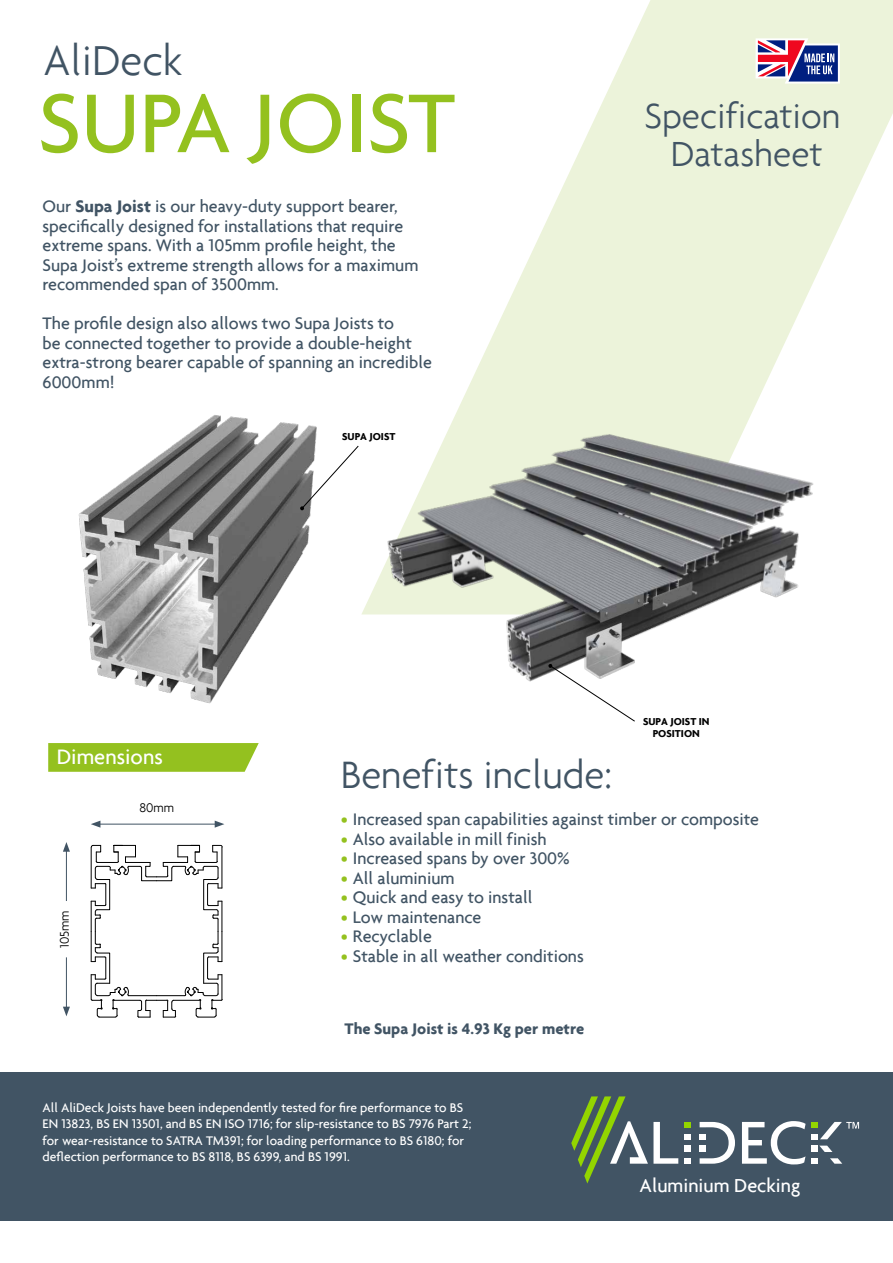
<style>
.page{position:relative;width:893px;height:1263px;background:#fff}
.page>*{position:absolute;margin:0;border:0;box-sizing:border-box;transform-origin:0 0}
.t1{font:500 90px "Agenda";color:#94c11f}
.t2{font:300 45px "Agenda";color:#415464}
.t3{font:300 41.1px "Agenda";color:#415464}
.t4{font:300 37.5px/37.5px "Agenda";color:#415464;text-align:center}
.t5{font:500 22.5px "Agenda";color:#fff}
.t6{font:500 20.25px "Agenda";color:#fff}
.t7{font:500 18px/19.5px "Agenda";color:#415464}
.t8{font:700 16.5px "Agenda";color:#415464}
.t9{font:500 13.5px/16.5px "Agenda";color:#fff}
.t10{font:300 13.5px "Agenda";color:#000}
.t11{font:700 10.8px/11.9px "Agenda";color:#000;text-align:center}
.s1{font-weight:700}
.s2{color:#94c11f}
</style>
<div class="page">
<svg style="left:364px;top:0;width:529px;height:614px;fill:#eff5e1"></svg>
<div style="left:0;top:1072px;width:893px;height:148px;background:#415464"></div>
<img style="left:78px;top:415px;width:286px;height:289px">
<img style="left:386px;top:431px;width:439px;height:251px">
<svg style="left:548px;top:664px;width:88px;height:58px"></svg>
<svg style="left:300px;top:445px;width:60px;height:65px"></svg>
<svg style="left:48px;top:743px;width:211px;height:29px;background:#98c328"></svg>
<svg style="left:91px;top:844px;width:132px;height:174px"></svg>
<hr style="left:98px;top:824px;width:119px;height:1px;background:#415464">
<svg style="left:215px;top:820px;width:9px;height:8px"></svg>
<svg style="left:91px;top:820px;width:9px;height:8px"></svg>
<hr style="left:66px;top:849px;width:1px;height:52px;background:#415464">
<svg style="left:63px;top:842px;width:7px;height:10px"></svg>
<hr style="left:66px;top:957px;width:1px;height:52px;background:#415464">
<svg style="left:63px;top:1007px;width:7px;height:9px"></svg>
<svg style="left:684px;top:1122px;width:6px;height:5px"></svg>
<svg style="left:742px;top:1121px;width:64px;height:43px"></svg>
<svg style="left:571px;top:1096px;width:107px;height:87px"></svg>
<svg style="left:684px;top:1158px;width:6px;height:6px"></svg>
<svg style="left:684px;top:1134px;width:6px;height:5px"></svg>
<div style="left:684px;top:1145px;width:6px;height:7px;background:#fff"></div>
<svg style="left:700px;top:1122px;width:35px;height:42px"></svg>
<div style="left:700px;top:1145px;width:6px;height:7px;background:#fff"></div>
<div style="left:812px;top:1145px;width:6px;height:7px;background:#fff"></div>
<svg style="left:819px;top:1145px;width:13px;height:7px"></svg>
<svg style="left:812px;top:1158px;width:6px;height:6px"></svg>
<svg style="left:830px;top:1158px;width:12px;height:6px"></svg>
<svg style="left:812px;top:1122px;width:47px;height:17px"></svg>
<svg style="left:756px;top:38px;width:84px;height:46px"></svg>
<h2 class="t2" style="left:43px;top:34px;width:140px">AliDeck</h2>
<h1 class="t1" style="left:38px;top:68px;width:418px">SUPA JOIST</h1>
<p class="t7" style="left:43px;top:196px;width:377px">Our <span class="s1">Supa Joist</span> is our heavy-duty support bearer, specifically designed for installations that require extreme spans. With a 105mm profile height, the Supa Joist’s extreme strength allows for a maximum recommended span of 3500mm.</p>
<p class="t7" style="left:43px;top:313px;width:391px">The profile design also allows two Supa Joists to<br>be connected together to provide a double-height extra-strong bearer capable of spanning an incredible 6000mm!</p>
<p class="t11" style="left:342px;top:430px;width:55px">SUPA JOIST</p>
<h3 class="t4" style="left:645px;top:97px;width:197px">Specification<br>Datasheet</h3>
<p class="t5" style="left:57px;top:743px;width:108px">Dimensions</p>
<h3 class="t3" style="left:341px;top:751px;width:273px">Benefits include:</h3>
<p class="t11" style="left:643px;top:716px;width:68px">SUPA JOIST IN<br>POSITION</p>
<p class="t10" style="left:57px;top:948px;width:39px;rotate:-90deg">105mm</p>
<p class="t10" style="left:140px;top:799px;width:36px">80mm</p>
<p class="t7" style="left:341px;top:809px;width:420px"><span class="s2">•</span> Increased span capabilities against timber or composite</p>
<p class="t7" style="left:341px;top:829px;width:208px"><span class="s2">•</span> Also available in mill finish</p>
<p class="t7" style="left:341px;top:848px;width:231px"><span class="s2">•</span> Increased spans by over 300%</p>
<p class="t7" style="left:341px;top:868px;width:115px"><span class="s2">•</span> All aluminium</p>
<p class="t7" style="left:341px;top:887px;width:193px"><span class="s2">•</span> Quick and easy to install</p>
<p class="t7" style="left:341px;top:907px;width:142px"><span class="s2">•</span> Low maintenance</p>
<p class="t7" style="left:341px;top:926px;width:93px"><span class="s2">•</span> Recyclable</p>
<p class="t7" style="left:341px;top:946px;width:245px"><span class="s2">•</span> Stable in all weather conditions</p>
<p class="t8" style="left:344px;top:1018px;width:241px">The Supa Joist is 4.93 Kg per metre</p>
<p class="t9" style="left:43px;top:1099px;width:430px">All AliDeck Joists have been independently tested for fire performance to BS EN 13823, BS EN 13501, and BS EN ISO 1716; for slip-resistance to BS 7976 Part 2; for wear-resistance to SATRA TM391; for loading performance to BS 6180; for deflection performance to BS 8118, BS 6399, and BS 1991.</p>
<p class="t6" style="left:639px;top:1173px;width:162px">Aluminium Decking</p>
</div>
